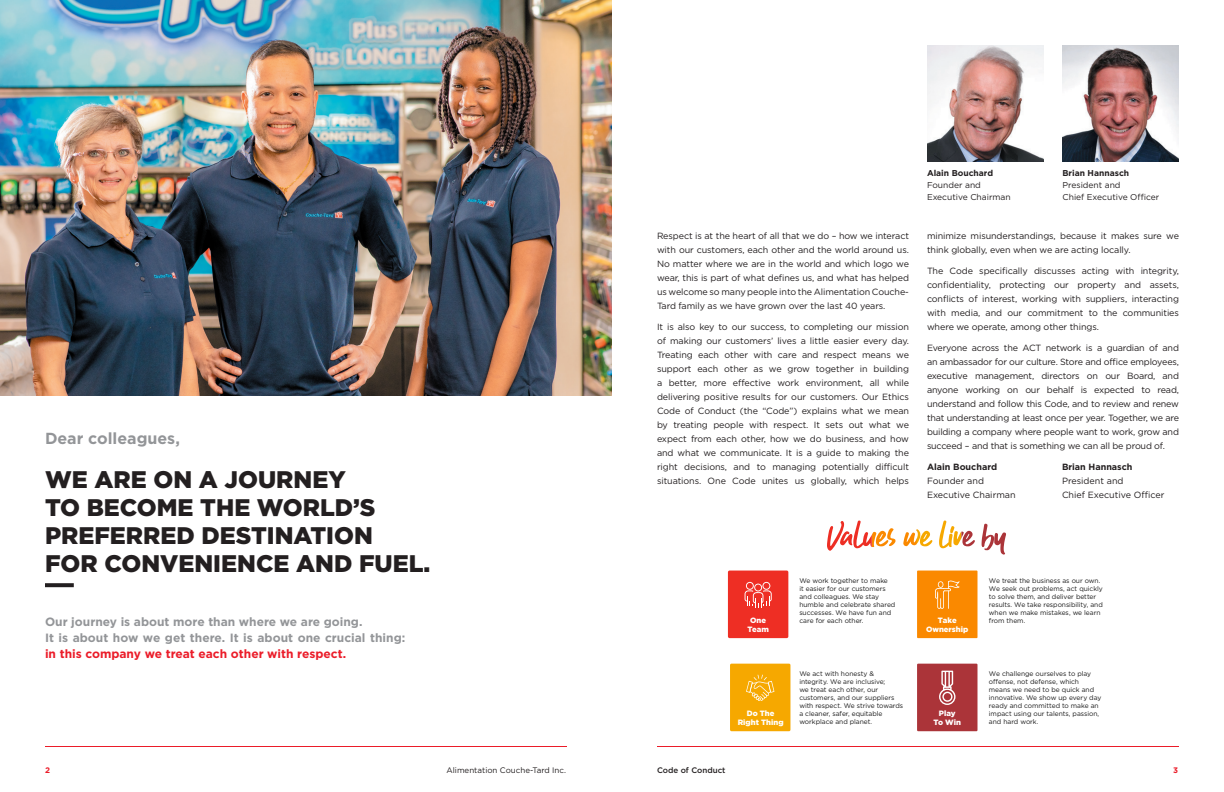
<style>
.page{position:relative;width:1224px;height:792px;background:#fff}
.page>*{position:absolute;margin:0;border:0;box-sizing:border-box;transform-origin:0 0}
.t1{font:900 24px/28px "Gotham";color:#231f20}
.t2{font:700 16px "Gotham";color:#939598}
.t3{font:700 12px/16px "Gotham";color:#939598}
.t4{font:700 12px "Gotham";color:#eb1c29}
.t5{font:9px/14px "Gotham";letter-spacing:-.01em;color:#231f20;text-align:justify}
.t6{font:700 9px "Gotham";color:#231f20}
.t7{font:8.5px/12px "Gotham";color:#231f20}
.t8{font:700 8.5px "Gotham";color:#231f20}
.t9{font:8px "Gotham";color:#231f20}
.t10{font:500 8px "Gotham";color:#231f20}
.t11{font:700 8px "Gotham";color:#eb1c29}
.t12{font:900 7.7px/8.7px "Gotham";letter-spacing:.005em;color:#fff;text-align:center}
.t13{font:6.7px/8px "Gotham";letter-spacing:-.005em;color:#1a1a1a}
</style>
<div class="page">
<hr style="left:45px;top:746px;width:522px;height:1px;background:#eb1c29">
<hr style="left:657px;top:746px;width:522px;height:1px;background:#eb1c29">
<svg style="left:45px;top:583px;width:29px;height:4px"></svg>
<img style="left:0;top:0;width:612px;height:396px">
<img style="left:927px;top:45px;width:117px;height:117px">
<img style="left:1062px;top:45px;width:117px;height:117px">
<div style="left:730px;top:664px;width:60px;height:67px;background:#f6a800"></div>
<svg style="left:746px;top:675px;width:28px;height:26px"></svg>
<div style="left:728px;top:571px;width:60px;height:67px;background:#ee2e24;border-radius:2px"></div>
<svg style="left:745px;top:582px;width:27px;height:26px"></svg>
<div style="left:917px;top:571px;width:61px;height:67px;background:#fa8900"></div>
<svg style="left:935px;top:581px;width:25px;height:28px"></svg>
<div style="left:917px;top:664px;width:61px;height:67px;background:#ab3439"></div>
<svg style="left:939px;top:671px;width:17px;height:34px"></svg>
<svg style="left:827px;top:521px;width:45px;height:30px"></svg>
<svg style="left:872px;top:528px;width:45px;height:19px"></svg>
<svg style="left:917px;top:521px;width:74px;height:30px"></svg>
<h2 class="t2" style="left:45px;top:429px;width:136px">Dear colleagues,</h2>
<h1 class="t1" style="left:45px;top:465px;width:387px">WE ARE ON A JOURNEY<br>TO BECOME THE WORLD’S<br>PREFERRED DESTINATION<br>FOR CONVENIENCE AND FUEL.</h1>
<h3 class="t3" style="left:45px;top:613px;width:362px">Our journey is about more than where we are going.<br>It is about how we get there. It is about one crucial thing:</h3>
<h3 class="t4" style="left:45px;top:646px;width:303px">in this company we treat each other with respect.</h3>
<p class="t5" style="left:657px;top:229px;width:254px">Respect is at the heart of all that we do – how we interact with our customers, each other and the world around us.<br>No matter where we are in the world and which logo we wear, this is part of what defines us, and what has helped us welcome so many people into the Alimentation Couche-Tard family as we have grown over the last 40 years.</p>
<p class="t5" style="left:657px;top:320px;width:254px">It is also key to our success, to completing our mission of making our customers’ lives a little easier every day.<br>Treating each other with care and respect means we support each other as we grow together in building a better, more effective work environment, all while delivering positive results for our customers. Our Ethics Code of Conduct (the “Code”) explains what we mean by treating people with respect. It sets out what we expect from each other, how we do business, and how and what we communicate. It is a guide to making the right decisions, and to managing potentially difficult situations. One Code unites us globally, which helps</p>
<p class="t8" style="left:927px;top:169px;width:68px">Alain Bouchard</p>
<p class="t7" style="left:927px;top:179px;width:85px">Founder and<br>Executive Chairman</p>
<p class="t8" style="left:1063px;top:169px;width:68px">Brian Hannasch</p>
<p class="t7" style="left:1063px;top:179px;width:98px">President and<br>Chief Executive Officer</p>
<p class="t5" style="left:927px;top:229px;width:254px">minimize misunderstandings, because it makes sure we think globally, even when we are acting locally.</p>
<p class="t5" style="left:927px;top:264px;width:254px">The Code specifically discusses acting with integrity, confidentiality, protecting our property and assets, conflicts of interest, working with suppliers, interacting with media, and our commitment to the communities where we operate, among other things.</p>
<p class="t5" style="left:927px;top:341px;width:254px">Everyone across the ACT network is a guardian of and an ambassador for our culture. Store and office employees, executive management, directors on our Board, and anyone working on our behalf is expected to read, understand and follow this Code, and to review and renew that understanding at least once per year. Together, we are building a company where people want to work, grow and succeed – and that is something we can all be proud of.</p>
<p class="t6" style="left:927px;top:462px;width:72px">Alain Bouchard</p>
<p class="t5" style="left:927px;top:474px;width:90px">Founder and<br>Executive Chairman</p>
<p class="t6" style="left:1062px;top:462px;width:72px">Brian Hannasch</p>
<p class="t5" style="left:1062px;top:474px;width:104px">President and<br>Chief Executive Officer</p>
<p class="t13" style="left:799px;top:576px;width:98px">We work together to make<br>it easier for our customers and colleagues. We stay humble and celebrate shared successes. We have fun and care for each other.</p>
<p class="t12" style="left:747px;top:616px;width:23px">One<br>Team</p>
<p class="t12" style="left:926px;top:616px;width:44px">Take<br>Ownership</p>
<p class="t12" style="left:738px;top:709px;width:48px">Do The<br>Right Thing</p>
<p class="t13" style="left:799px;top:669px;width:105px">We act with honesty &amp; integrity. We are inclusive;<br>we treat each other, our customers, and our suppliers with respect. We strive towards a cleaner, safer, equitable workplace and planet.</p>
<p class="t12" style="left:933px;top:709px;width:29px">Play<br>To Win</p>
<p class="t13" style="left:989px;top:576px;width:115px">We treat the business as our own.<br>We seek out problems, act quickly to solve them, and deliver better results. We take responsibility, and when we make mistakes, we learn from them.</p>
<p class="t13" style="left:989px;top:669px;width:114px">We challenge ourselves to play offense, not defense, which means we need to be quick and innovative. We show up every day ready and committed to make an impact using our talents, passion, and hard work.</p>
<p class="t11" style="left:45px;top:765px;width:6px">2</p>
<p class="t9" style="left:446px;top:766px;width:121px">Alimentation Couche-Tard Inc.</p>
<p class="t10" style="left:657px;top:765px;width:70px">Code of Conduct</p>
<p class="t11" style="left:1173px;top:765px;width:6px">3</p>
</div>
